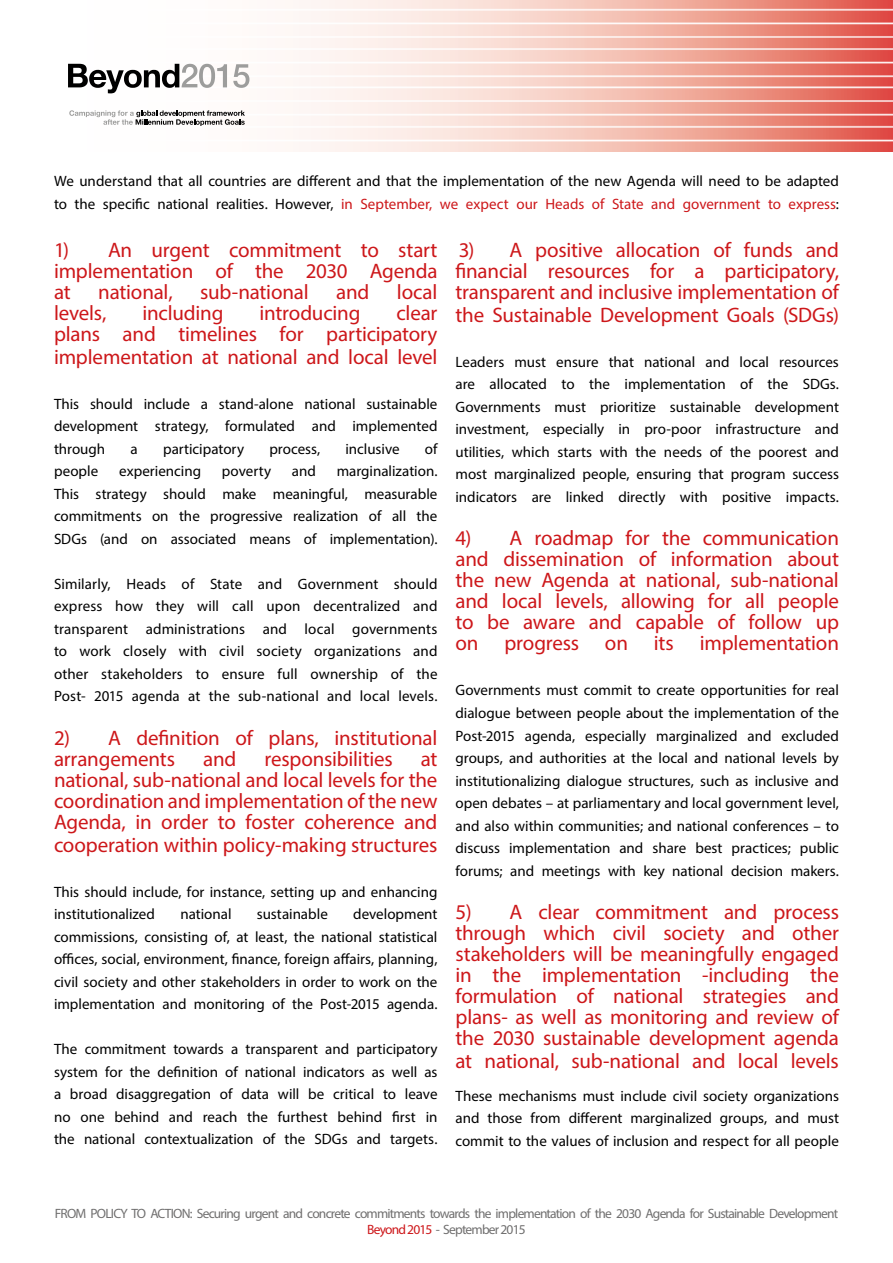
<style>
.page{position:relative;width:893px;height:1263px;background:#fff}
.page>*{position:absolute;margin:0;border:0;box-sizing:border-box;transform-origin:0 0}
.t1{font:21px/21px "Myriad Pro";letter-spacing:-.01em;color:#cd171a;text-align:justify}
.t2{font:15px/22.5px "Myriad Pro";color:#000;text-align:justify}
.t3{font:13.5px/16.2px "Myriad Pro";letter-spacing:-.06em;color:#706f6f;text-align:center}
.s1{color:#cd171a}
</style>
<div class="page">
<img style="left:68px;top:0;width:825px;height:152px">
<svg style="left:68px;top:64px;width:159px;height:29px"></svg>
<svg style="left:233px;top:64px;width:16px;height:24px"></svg>
<svg style="left:69px;top:110px;width:176px;height:16px"></svg>
<p class="t2" style="left:54px;top:170px;width:786px">We understand that all countries are different and that the implementation of the new Agenda will need to be adapted to the specific national realities. However, <span class="s1">in September, we expect our Heads of State and government to express</span>:</p>
<h1 class="t1" style="left:54px;top:240px;width:385px">1) An urgent commitment to start implementation of the 2030 Agenda at</h1>
<h1 class="t1" style="left:98px;top:282px;width:76px">national,</h1>
<h1 class="t1" style="left:200px;top:282px;width:110px">sub-national</h1>
<h1 class="t1" style="left:336px;top:282px;width:35px">and</h1>
<h1 class="t1" style="left:397px;top:282px;width:42px">local</h1>
<h1 class="t1" style="left:54px;top:303px;width:54px">levels,</h1>
<h1 class="t1" style="left:142px;top:303px;width:82px">including</h1>
<h1 class="t1" style="left:259px;top:303px;width:102px">introducing</h1>
<h1 class="t1" style="left:54px;top:302px;width:385px;line-height:21.8px;text-indent:342px">clear plans and timelines for participatory implementation at national and local level</h1>
<p class="t2" style="left:54px;top:392px;width:385px">This should include a stand-alone national sustainable development strategy, formulated and implemented through</p>
<p class="t2" style="left:131px;top:437px;width:9px">a</p>
<p class="t2" style="left:163px;top:437px;width:82px">participatory</p>
<p class="t2" style="left:269px;top:437px;width:52px">process,</p>
<p class="t2" style="left:345px;top:437px;width:56px">inclusive</p>
<p class="t2" style="left:425px;top:437px;width:14px">of</p>
<p class="t2" style="left:54px;top:460px;width:385px;text-indent:283px">marginalization.<br>This strategy should make meaningful, measurable commitments on the progressive realization of all the SDGs (and on associated means of implementation).</p>
<p class="t2" style="left:54px;top:572px;width:385px">Similarly, Heads of State and Government should express how they will call upon decentralized and transparent administrations and local governments to work closely with civil society organizations and other stakeholders to ensure full ownership of the Post- 2015 agenda at the sub-national and local levels.</p>
<h1 class="t1" style="left:54px;top:727px;width:385px">2) A definition of plans, institutional arrangements</h1>
<p class="t2" style="left:54px;top:460px;width:46px">people</p>
<p class="t2" style="left:119px;top:460px;width:84px">experiencing</p>
<p class="t2" style="left:222px;top:460px;width:51px">poverty</p>
<p class="t2" style="left:292px;top:460px;width:26px">and</p>
<h1 class="t1" style="left:203px;top:748px;width:35px">and</h1>
<h1 class="t1" style="left:264px;top:748px;width:130px">responsibilities</h1>
<h1 class="t1" style="left:54px;top:748px;width:385px;text-indent:367px">at national, sub-national and local levels for the coordination and implementation of the new Agenda, in order to foster coherence and cooperation within policy-making structures</h1>
<p class="t2" style="left:54px;top:880px;width:385px">This should include, for instance, setting up and enhancing institutionalized</p>
<p class="t2" style="left:54px;top:902px;width:385px;text-indent:299px">development commissions, consisting of, at least, the national statistical offices, social, environment, finance, foreign affairs, planning, civil society and other stakeholders in order to work on the implementation and monitoring of the Post-2015 agenda.</p>
<p class="t2" style="left:54px;top:1037px;width:385px">The commitment towards a transparent and participatory system for the definition of national indicators as well as a broad disaggregation of data will be critical to leave no one behind and reach the furthest behind first in the national contextualization of the SDGs and targets.</p>
<p class="t2" style="left:180px;top:902px;width:53px">national</p>
<p class="t2" style="left:257px;top:902px;width:73px">sustainable</p>
<h1 class="t1" style="left:455px;top:239px;width:385px;line-height:21.5px">3) A positive allocation of funds and financial resources for a participatory, transparent and inclusive implementation of the Sustainable Development Goals (SDGs)</h1>
<p class="t2" style="left:455px;top:350px;width:385px">Leaders must ensure that national and local resources are allocated to the implementation of the SDGs.<br>Governments must prioritize sustainable development investment, especially in pro-poor infrastructure and utilities, which starts with the needs of the poorest and most marginalized people, ensuring that program success indicators are linked directly with positive impacts.</p>
<h1 class="t1" style="left:455px;top:528px;width:385px">4) A roadmap for the communication and dissemination of information about the new Agenda at national, sub-national and local levels, allowing for all people to be aware and capable of follow up on progress on its implementation</h1>
<p class="t2" style="left:455px;top:679px;width:385px">Governments must commit to create opportunities for real dialogue between people about the implementation of the Post-2015 agenda, especially marginalized and excluded groups, and authorities at the local and national levels by institutionalizing dialogue structures, such as inclusive and open debates – at parliamentary and local government level, and also within communities; and national conferences – to discuss implementation and share best practices; public forums; and meetings with key national decision makers.</p>
<p class="t1" style="left:455px;top:901px;width:385px">5) A clear commitment and process through which civil society and other stakeholders will be meaningfully engaged in the implementation -including the formulation of national strategies and plans- as well as monitoring and review of the 2030 sustainable development agenda at national, sub-national and local levels</p>
<p class="t2" style="left:455px;top:1084px;width:385px">These mechanisms must include civil society organizations and those from different marginalized groups, and must commit to the values of inclusion and respect for all people</p>
<p class="t3" style="left:55px;top:1205px;width:785px">FROM POLICY TO ACTION: Securing urgent and concrete commitments towards the implementation of the 2030 Agenda for Sustainable Development<br><span class="s1">Beyond 2015</span> - September 2015</p>
</div>
